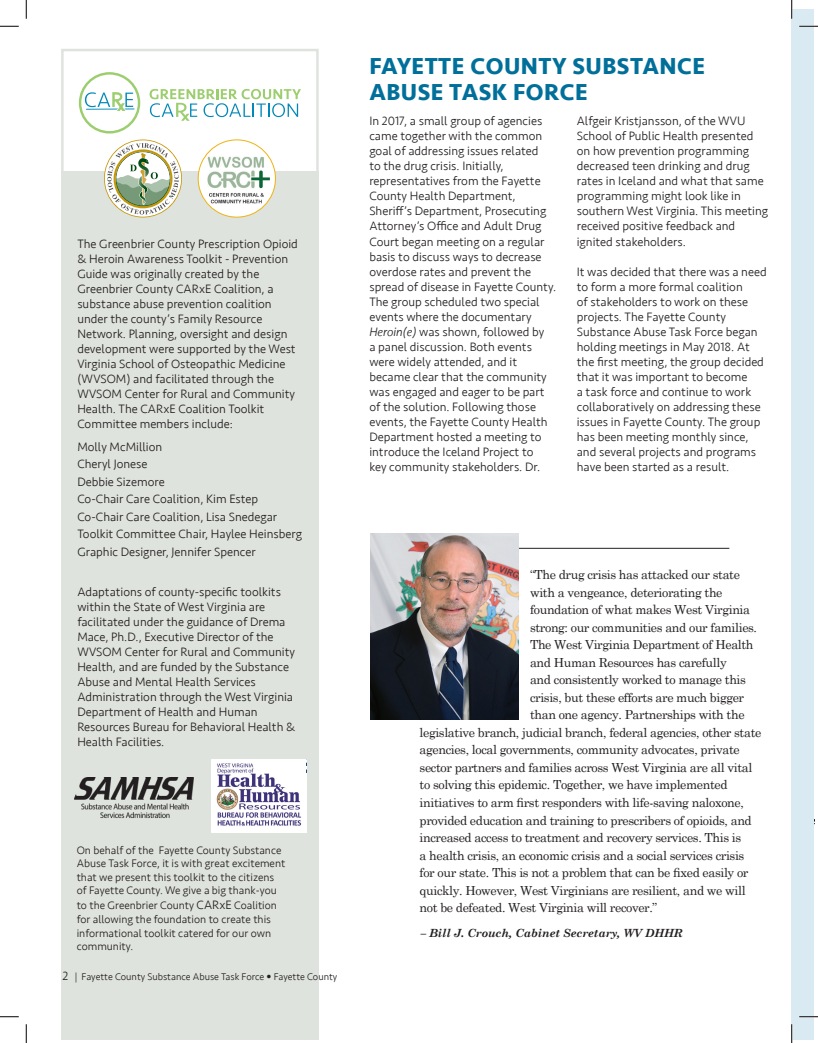
<style>
.page{position:relative;width:818px;height:1043px;background:#fff}
.page>*{position:absolute;margin:0;border:0;box-sizing:border-box;transform-origin:0 0}
.Titles{font:700 23.75px/26.2px "Seravek";letter-spacing:.02em;color:#006f9a}
.Body{font:300 12.5px/15px "Seravek";color:#231f20}
.Pull_quote{font:12.5px "Century Schoolbook";letter-spacing:-.03em;color:#231f20}
.Body-2{font:300 11.25px/13.5px "Seravek";color:#231f20}
.Pull_quote-2{font:italic 700 11.25px "Century Schoolbook";letter-spacing:-.01em;color:#231f20}
.t1{font:300 10px "Seravek";color:#231f20}
.s1{font-size:12.5px}
.s2{font-family:"Avenir";font-weight:400}
.s3{font-style:italic}
</style>
<div class="page">
<div style="left:61px;top:171px;width:258px;height:868px;background:#dfe3dd"></div>
<hr style="left:457px;top:548px;width:272px;height:1px;background:#231f20">
<div style="left:61px;top:49px;width:258px;height:859px;border:2px solid #dfe3dd"></div>
<svg style="left:104px;top:139px;width:78px;height:78px"></svg>
<div style="left:198px;top:140px;width:77px;height:77px;background:#fff;border-radius:50%"></div>
<img style="left:203px;top:151px;width:70px;height:53px">
<div style="left:198px;top:139px;width:78px;height:78px;border:1px solid #efb211;border-radius:50%"></div>
<svg style="left:149px;top:89px;width:152px;height:32px"></svg>
<svg style="left:79px;top:72px;width:61px;height:61px"></svg>
<img style="left:211px;top:759px;width:95px;height:73px">
<div style="left:280px;top:759px;width:26px;height:16px;background:#fff"></div>
<img style="left:75px;top:777px;width:119px;height:41px">
<img style="left:370px;top:534px;width:149px;height:185px">
<div style="left:791px;top:9px;width:23px;height:1030px;background:#d9eaf3"></div>
<svg style="left:0;top:25px;width:19px;height:2px"></svg>
<svg style="left:799px;top:25px;width:19px;height:2px"></svg>
<svg style="left:0;top:1016px;width:19px;height:1px"></svg>
<svg style="left:799px;top:1016px;width:19px;height:1px"></svg>
<svg style="left:25px;top:0;width:2px;height:19px"></svg>
<svg style="left:25px;top:1024px;width:2px;height:18px"></svg>
<svg style="left:791px;top:0;width:1px;height:19px"></svg>
<svg style="left:791px;top:1024px;width:1px;height:18px"></svg>
<p class="Body" style="left:77px;top:237px;width:222px">The Greenbrier County Prescription Opioid &amp; Heroin Awareness Toolkit - Prevention Guide was originally created by the Greenbrier County CARxE Coalition, a substance abuse prevention coalition under the county’s Family Resource Network. Planning, oversight and design development were supported by the West Virginia School of Osteopathic Medicine (WVSOM) and facilitated through the WVSOM Center for Rural and Community Health. The CARxE Coalition Toolkit Committee members include:</p>
<p class="Body" style="left:77px;top:439px;width:86px">Molly McMillion</p>
<p class="Body" style="left:77px;top:457px;width:72px">Cheryl Jonese</p>
<p class="Body" style="left:77px;top:474px;width:89px">Debbie Sizemore</p>
<p class="Body" style="left:77px;top:492px;width:182px">Co-Chair Care Coalition, Kim Estep</p>
<p class="Body" style="left:77px;top:509px;width:201px">Co-Chair Care Coalition, Lisa Snedegar</p>
<p class="Body" style="left:77px;top:527px;width:226px">Toolkit Committee Chair, Haylee Heinsberg</p>
<p class="Body" style="left:77px;top:544px;width:180px">Graphic Designer, Jennifer Spencer</p>
<p class="Body" style="left:77px;top:584px;width:219px">Adaptations of county-specific toolkits within the State of West Virginia are facilitated under the guidance of Drema Mace, Ph.D., Executive Director of the WVSOM Center for Rural and Community Health, and are funded by the Substance Abuse and Mental Health Services Administration through the West Virginia Department of Health and Human Resources Bureau for Behavioral Health &amp; Health Facilities.</p>
<p class="Body-2" style="left:77px;top:843px;width:210px">On behalf of the Fayette County Substance Abuse Task Force, it is with great excitement that we present this toolkit to the citizens of Fayette County. We give a big thank-you</p>
<p class="Body-2" style="left:77px;top:899px;width:202px">to the Greenbrier County <span class="s1">CARxE</span> Coalition for allowing the foundation to create this informational toolkit catered for our own community.</p>
<p class="t1" style="left:62px;top:971px;width:276px"><span class="s1">2</span> | Fayette County Substance Abuse Task Force <span class="s2">•</span> Fayette County</p>
<p class="Titles" style="left:369px;top:53px;width:337px">FAYETTE COUNTY SUBSTANCE<br>ABUSE TASK FORCE</p>
<p class="Body" style="left:369px;top:114px;width:188px">In 2017, a small group of agencies came together with the common goal of addressing issues related<br>to the drug crisis. Initially, representatives from the Fayette<br>County Health Department,<br>Sheriff’s Department, Prosecuting<br>Attorney’s Office and Adult Drug<br>Court began meeting on a regular basis to discuss ways to decrease overdose rates and prevent the spread of disease in Fayette County.<br>The group scheduled two special events where the documentary<br><span class="s3">Heroin(e)</span> was shown, followed by<br>a panel discussion. Both events were widely attended, and it became clear that the community was engaged and eager to be part of the solution. Following those events, the Fayette County Health<br>Department hosted a meeting to introduce the Iceland Project to<br>key community stakeholders. Dr.</p>
<p class="Body" style="left:576px;top:114px;width:193px">Alfgeir Kristjansson, of the WVU<br>School of Public Health presented on how prevention programming decreased teen drinking and drug rates in Iceland and what that same programming might look like in southern West Virginia. This meeting received positive feedback and ignited stakeholders.</p>
<p class="Body" style="left:576px;top:264px;width:191px">It was decided that there was a need to form a more formal coalition<br>of stakeholders to work on these projects. The Fayette County<br>Substance Abuse Task Force began holding meetings in May 2018. At the first meeting, the group decided that it was important to become<br>a task force and continue to work collaboratively on addressing these issues in Fayette County. The group has been meeting monthly since, and several projects and programs have been started as a result.</p>
<p class="Pull_quote" style="left:530px;top:567px;width:211px">“The drug crisis has attacked our state</p>
<p class="Pull_quote" style="left:530px;top:584px;width:194px">with a vengeance, deteriorating the</p>
<p class="Pull_quote" style="left:530px;top:602px;width:221px">foundation of what makes West Virginia</p>
<p class="Pull_quote" style="left:530px;top:619px;width:228px">strong: our communities and our families.</p>
<p class="Pull_quote" style="left:530px;top:637px;width:225px">The West Virginia Department of Health</p>
<p class="Pull_quote" style="left:530px;top:654px;width:198px">and Human Resources has carefully</p>
<p class="Pull_quote" style="left:530px;top:672px;width:217px">and consistently worked to manage this</p>
<p class="Pull_quote" style="left:530px;top:689px;width:215px">crisis, but these efforts are much bigger</p>
<p class="Pull_quote" style="left:530px;top:707px;width:216px">than one agency. Partnerships with the</p>
<p class="Pull_quote" style="left:419px;top:724px;width:343px">legislative branch, judicial branch, federal agencies, other state</p>
<p class="Pull_quote" style="left:419px;top:742px;width:321px">agencies, local governments, community advocates, private</p>
<p class="Pull_quote" style="left:419px;top:759px;width:334px">sector partners and families across West Virginia are all vital</p>
<p class="Pull_quote" style="left:419px;top:777px;width:309px">to solving this epidemic. Together, we have implemented</p>
<p class="Pull_quote" style="left:419px;top:794px;width:326px">initiatives to arm first responders with life-saving naloxone,</p>
<p class="Pull_quote" style="left:419px;top:812px;width:333px">provided education and training to prescribers of opioids, and</p>
<p class="Pull_quote" style="left:419px;top:829px;width:323px">increased access to treatment and recovery services. This is</p>
<p class="Pull_quote" style="left:419px;top:847px;width:326px">a health crisis, an economic crisis and a social services crisis</p>
<p class="Pull_quote" style="left:419px;top:864px;width:330px">for our state. This is not a problem that can be fixed easily or</p>
<p class="Pull_quote" style="left:419px;top:882px;width:327px">quickly. However, West Virginians are resilient, and we will</p>
<p class="Pull_quote" style="left:419px;top:899px;width:239px">not be defeated. West Virginia will recover.”</p>
<p class="Pull_quote-2" style="left:421px;top:925px;width:263px">– Bill J. Crouch, Cabinet Secretary, WV DHHR</p>
</div>
